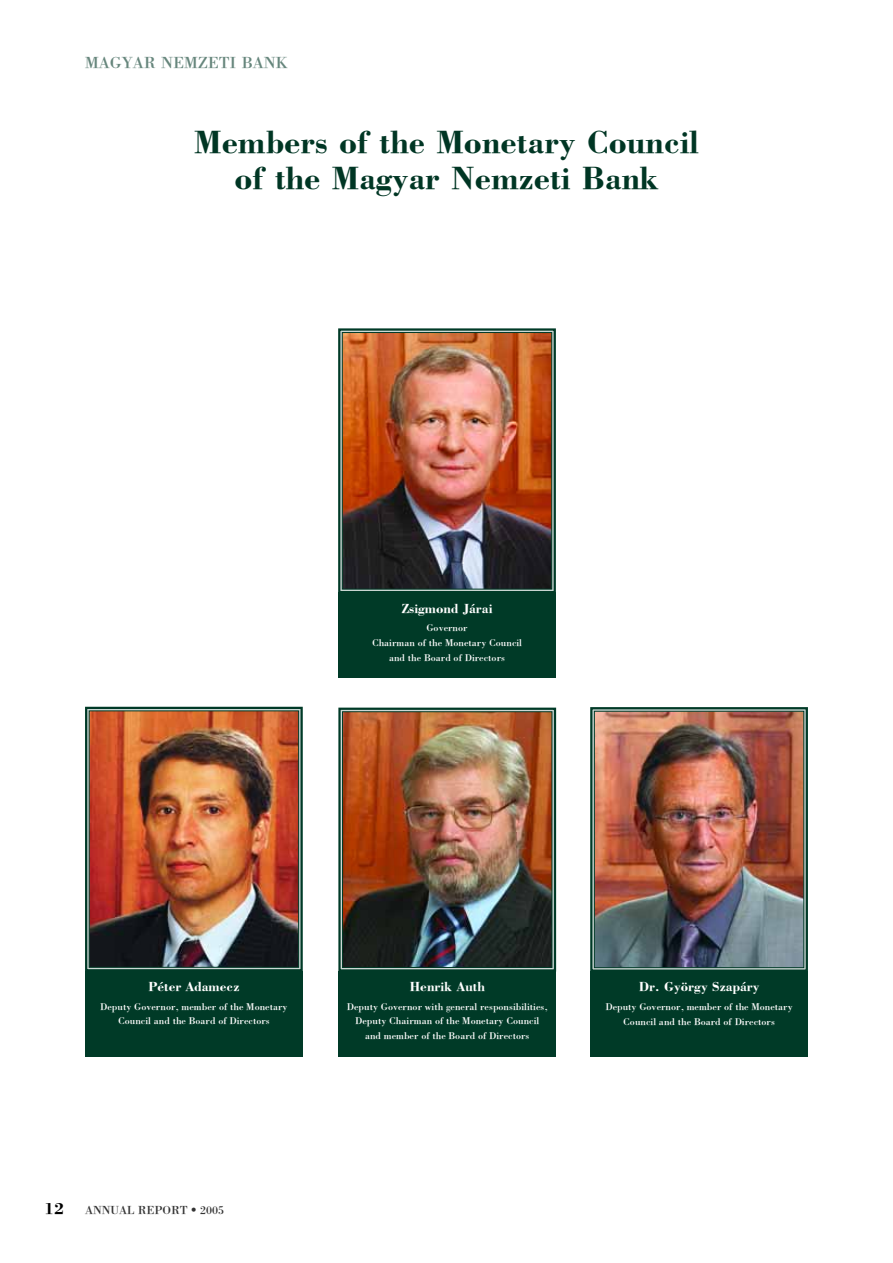
<style>
.page{position:relative;width:893px;height:1263px;background:#fff}
.page>*{position:absolute;margin:0;border:0;box-sizing:border-box;transform-origin:0 0}
.t1{font:33px/36px "TTCE53 O00";color:#003624;text-align:center}
.t2{font:16.5px "TTCE5 BO00";color:#66867c}
.t3{font:16.5px "TTCE53 O00";color:#000}
.t4{font:13.5px "TTCE53 O00";color:#fff}
.t5{font:12px "TTCE5 BO00";color:#333}
.t6{font:10.05px/14.5px "TTCE5 BO00";color:#fff;text-align:center}
.s1{font-family:"TTCE63 O00"}
</style>
<div class="page">
<img style="left:344px;top:334px;width:206px;height:253px">
<div style="left:338px;top:328px;width:218px;height:265px;border:2px solid #003a27"></div>
<div style="left:342px;top:332px;width:210px;height:257px;border:1px solid #003a27"></div>
<div style="left:338px;top:592px;width:218px;height:86px;background:#003a27"></div>
<img style="left:91px;top:712px;width:206px;height:254px">
<div style="left:85px;top:707px;width:218px;height:264px;border:2px solid #003a27"></div>
<div style="left:89px;top:710px;width:210px;height:258px;border:1px solid #003a27"></div>
<div style="left:85px;top:971px;width:218px;height:85px;background:#003a27"></div>
<img style="left:344px;top:713px;width:206px;height:253px">
<div style="left:338px;top:708px;width:218px;height:263px;border:2px solid #003a27"></div>
<div style="left:342px;top:711px;width:210px;height:257px;border:1px solid #003a27"></div>
<div style="left:338px;top:971px;width:218px;height:85px;background:#003a27"></div>
<img style="left:596px;top:713px;width:206px;height:253px">
<div style="left:590px;top:707px;width:218px;height:265px;border:2px solid #003a27"></div>
<div style="left:594px;top:711px;width:210px;height:257px;border:1px solid #003a27"></div>
<div style="left:590px;top:971px;width:218px;height:85px;background:#003a27"></div>
<h2 class="t2" style="left:85px;top:57px;width:204px">MAGYAR NEMZETI BANK</h2>
<h1 class="t1" style="left:194px;top:128px;width:506px">Members of the Monetary Council of the Magyar Nemzeti Bank</h1>
<h3 class="t4" style="left:402px;top:603px;width:92px">Zsigmond Járai</h3>
<p class="t6" style="left:372px;top:622px;width:152px">Governor<br>Chairman of the Monetary Council and the Board of Directors</p>
<h3 class="t4" style="left:148px;top:982px;width:92px">Péter Adamecz</h3>
<p class="t6" style="left:100px;top:1000px;width:189px">Deputy Governor, member of the Monetary<br>Council and the Board of Directors</p>
<h3 class="t4" style="left:410px;top:982px;width:77px">Henrik Auth</h3>
<p class="t6" style="left:347px;top:1000px;width:202px">Deputy Governor with general responsibilities,<br>Deputy Chairman of the Monetary Council and member of the Board of Directors</p>
<h3 class="t4" style="left:639px;top:982px;width:122px">Dr. György Szapáry</h3>
<p class="t6" style="left:605px;top:1000px;width:189px">Deputy Governor, member of the Monetary<br>Council and the Board of Directors</p>
<h2 class="t3" style="left:44px;top:1202px;width:22px">12</h2>
<p class="t5" style="left:85px;top:1206px;width:141px">ANNUAL REPORT <span class="s1">•</span> 2005</p>
</div>
